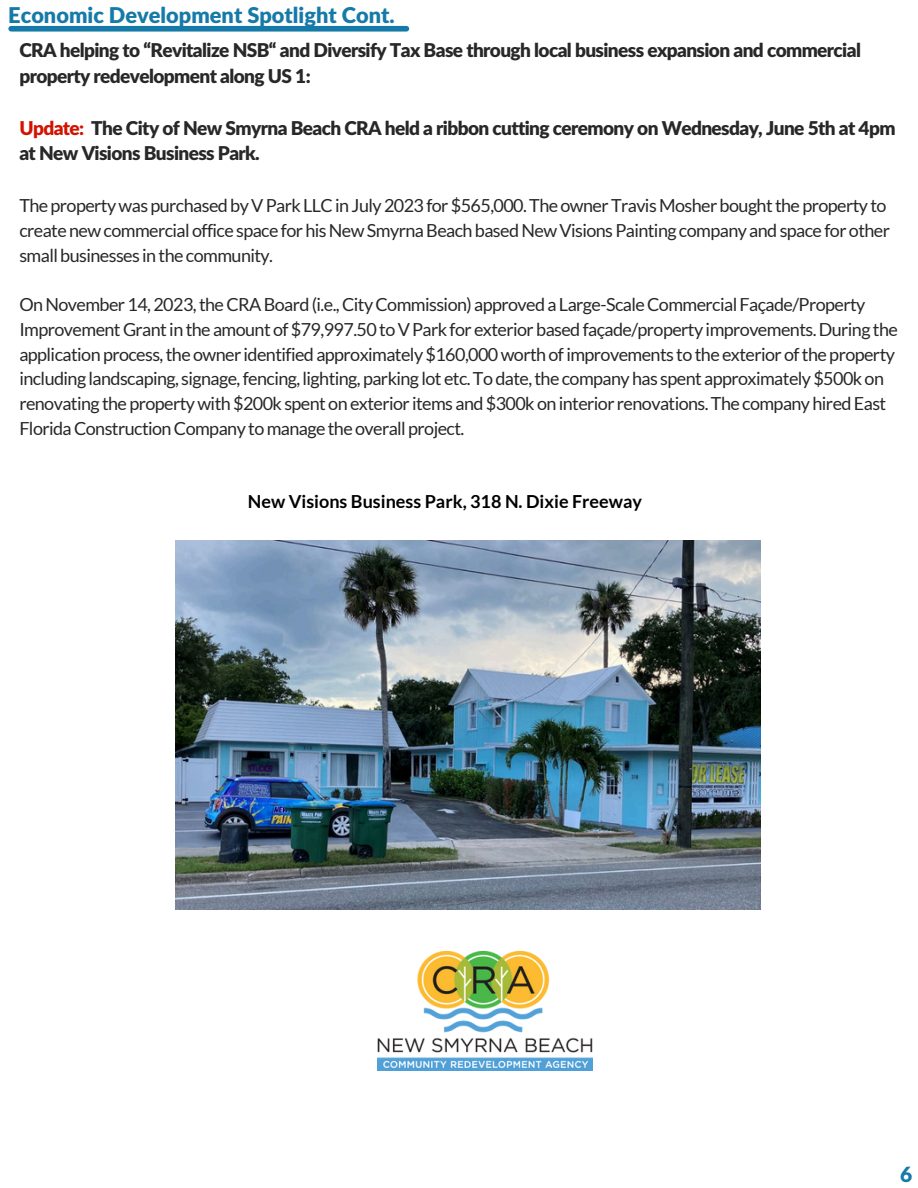
<style>
.page{position:relative;width:918px;height:1188px;background:#fff}
.page>*{position:absolute;margin:0;border:0;box-sizing:border-box;transform-origin:0 0}
.t1{font:900 21.75px "Lato Latin";color:#157aa8}
.t2{font:900 21px "Lato Latin";color:#157aa8}
.t3{font:900 19.05px/25.8px "Lato Latin";letter-spacing:-.03em;color:#282828}
.t4{font:18px/24.8px "Lato";letter-spacing:-.03em;color:#282828}
.t5{font:700 18px "Lato";color:#000}
.s1{color:#d31200}
</style>
<div class="page">
<div style="left:11px;top:26px;width:395px;height:6px;background:#157aa8"></div>
<img style="left:378px;top:952px;width:215px;height:119px">
<img style="left:175px;top:541px;width:585px;height:369px">
<h2 class="t1" style="left:8px;top:5px;width:388px">Economic Development Spotlight Cont.</h2>
<p class="t3" style="left:19px;top:38px;width:843px">CRA helping to “Revitalize NSB“ and Diversify Tax Base through local business expansion and commercial property redevelopment along US 1:</p>
<h2 class="t3" style="left:19px;top:116px;width:878px"><span class="s1">Update:</span> The City of New Smyrna Beach CRA held a ribbon cutting ceremony on Wednesday, June 5th at 4pm at New Visions Business Park.</h2>
<p class="t4" style="left:19px;top:193px;width:872px">The property was purchased by V Park LLC in July 2023 for $565,000. The owner Travis Mosher bought the property to create new commercial office space for his New Smyrna Beach based New Visions Painting company and space for other small businesses in the community.</p>
<p class="t4" style="left:19px;top:292px;width:880px">On November 14, 2023, the CRA Board (i.e., City Commission) approved a Large-Scale Commercial Façade/Property Improvement Grant in the amount of $79,997.50 to V Park for exterior based façade/property improvements. During the application process, the owner identified approximately $160,000 worth of improvements to the exterior of the property including landscaping, signage, fencing, lighting, parking lot etc. To date, the company has spent approximately $500k on renovating the property with $200k spent on exterior items and $300k on interior renovations. The company hired East Florida Construction Company to manage the overall project.</p>
<p class="t5" style="left:248px;top:491px;width:396px">New Visions Business Park, 318 N. Dixie Freeway</p>
<p class="t2" style="left:900px;top:1165px;width:14px">6</p>
</div>
